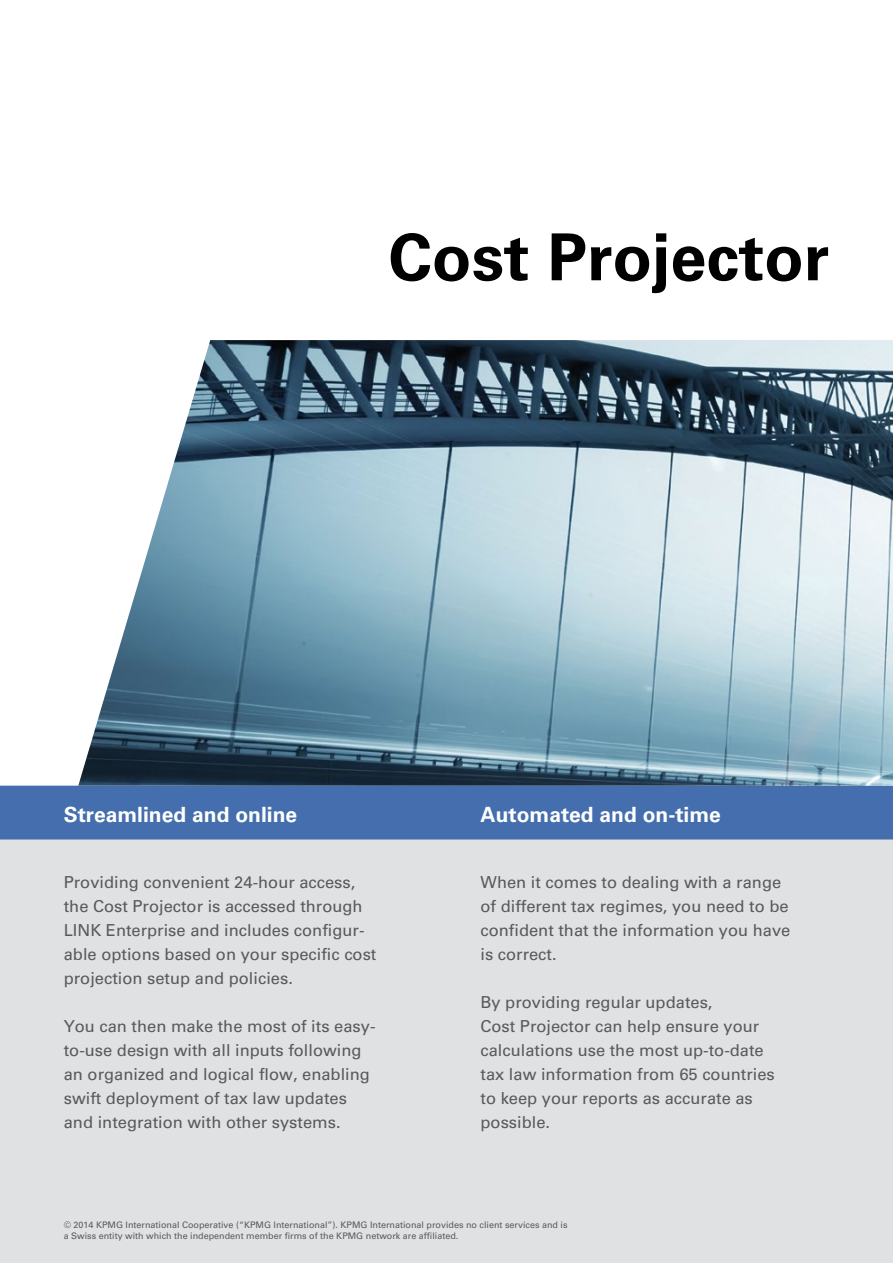
<style>
.page{position:relative;width:893px;height:1263px;background:#fff}
.page>*{position:absolute;margin:0;border:0;box-sizing:border-box;transform-origin:0 0}
.t1{font:700 64.95px "Univers 65";color:#000}
.t2{font:700 21px "Univers 65";color:#fff}
.t3{font:16.5px/24px "Univers 55 Roman";color:#58595b}
.t4{font:9px/10.5px "Univers 55 Roman";color:#58595b}
</style>
<div class="page">
<div style="left:0;top:839px;width:893px;height:424px;background:#e0e1e2"></div>
<div style="left:0;top:786px;width:893px;height:53px;background:#446ead"></div>
<img style="left:78px;top:340px;width:815px;height:446px">
<p class="t1" style="left:388px;top:219px;width:442px">Cost Projector</p>
<p class="t2" style="left:64px;top:802px;width:235px">Streamlined and online</p>
<p class="t2" style="left:480px;top:802px;width:242px">Automated and on-time</p>
<p class="t3" style="left:64px;top:870px;width:300px">Providing convenient 24-hour access, the Cost Projector is accessed through</p>
<p class="t3" style="left:64px;top:918px;width:314px">LINK Enterprise and includes configur&shy;able options based on your specific cost projection setup and policies.</p>
<p class="t3" style="left:64px;top:1014px;width:313px">You can then make the most of its easy&shy;to-use design with all inputs following an organized and logical flow, enabling swift deployment of tax law updates and integration with other systems.</p>
<p class="t3" style="left:480px;top:870px;width:311px">When it comes to dealing with a range of different tax regimes, you need to be confident that the information you have is correct.</p>
<p class="t3" style="left:480px;top:990px;width:233px">By providing regular updates,</p>
<p class="t3" style="left:480px;top:1014px;width:296px">Cost Projector can help ensure your calculations use the most up-to-date tax law information from 65 countries to keep your reports as accurate as possible.</p>
<p class="t4" style="left:64px;top:1220px;width:505px">© 2014 KPMG International Cooperative (“KPMG International”). KPMG International provides no client services and is a Swiss entity with which the independent member firms of the KPMG network are affiliated.</p>
</div>
